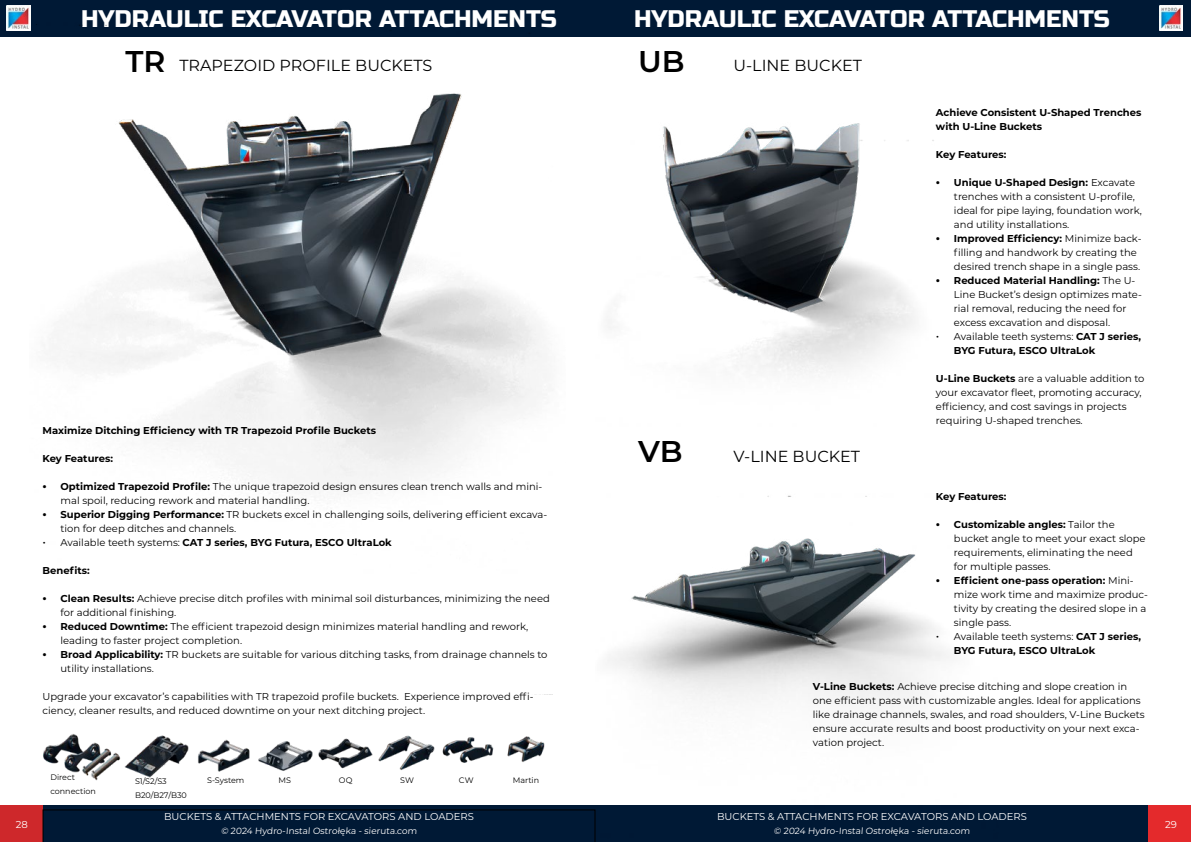
<style>
.page{position:relative;width:1191px;height:842px;background:#fff}
.page>*{position:absolute;margin:0;border:0;box-sizing:border-box;transform-origin:0 0}
.t1{font:600 30px "Montserrat";color:#000}
.t2{font:24px "Russo One";color:#fff}
.t3{font:16px "Montserrat";color:#000}
.t4{font:10px/14px "Montserrat";color:#000}
.t5{font:700 10px/14px "Montserrat";color:#000}
.t6{font:10px "Montserrat";color:#fff}
.t7{font:9px "Montserrat";color:#fff}
.t8{font:8px/14px "Montserrat";color:#000}
.s1{font-weight:600;font-size:30px}
.s2{font-weight:700;font-size:12px}
.s3{font-weight:700}
.s4{font-weight:400;font-size:12px}
.s5{font-weight:400}
</style>
<div class="page">
<div style="left:0;top:0;width:1191px;height:37px;background:#001935"></div>
<img style="left:6px;top:6px;width:24px;height:25px">
<img style="left:1159px;top:6px;width:23px;height:25px">
<div style="left:0;top:805px;width:1191px;height:37px;background:#001935"></div>
<div style="left:0;top:805px;width:43px;height:37px;background:#ce282b"></div>
<div style="left:1148px;top:805px;width:43px;height:37px;background:#e42a2c"></div>
<svg style="left:43px;top:809px;width:552px;height:33px"></svg>
<img style="left:43px;top:734px;width:502px;height:47px">
<img style="left:595px;top:495px;width:354px;height:343px">
<img style="left:608px;top:123px;width:326px;height:252px">
<img style="left:30px;top:5px;width:512px;height:489px">
<h2 class="t2" style="left:81px;top:5px;width:477px">HYDRAULIC EXCAVATOR ATTACHMENTS</h2>
<h2 class="t2" style="left:634px;top:5px;width:477px">HYDRAULIC EXCAVATOR ATTACHMENTS</h2>
<h3 class="t3" style="left:125px;top:55px;width:308px"><span class="s1">TR</span> TRAPEZOID PROFILE BUCKETS</h3>
<p class="t5" style="left:43px;top:423px;width:335px">Maximize Ditching Efficiency with TR Trapezoid Profile Buckets</p>
<p class="t5" style="left:43px;top:451px;width:72px">Key Features:</p>
<p class="t4" style="left:61px;top:479px;width:483px;text-indent:-18px"><span class="s2">•</span> <span class="s3">Optimized Trapezoid Profile:</span> The unique trapezoid design ensures clean trench walls and mini&shy;mal spoil, reducing rework and material handling.</p>
<p class="t4" style="left:61px;top:507px;width:488px;text-indent:-18px"><span class="s2">•</span> <span class="s3">Superior Digging Performance:</span> TR buckets excel in challenging soils, delivering efficient excava&shy;tion for deep ditches and channels.</p>
<p class="t5" style="left:43px;top:535px;width:351px"><span class="s4">•</span> <span class="s5">Available teeth systems:</span> CAT J series, BYG Futura, ESCO UltraLok</p>
<p class="t5" style="left:43px;top:563px;width:49px">Benefits:</p>
<p class="t4" style="left:61px;top:591px;width:491px;text-indent:-18px"><span class="s2">•</span> <span class="s3">Clean Results:</span> Achieve precise ditch profiles with minimal soil disturbances, minimizing the need for additional finishing.</p>
<p class="t4" style="left:61px;top:619px;width:469px;text-indent:-18px"><span class="s2">•</span> <span class="s3">Reduced Downtime:</span> The efficient trapezoid design minimizes material handling and rework, leading to faster project completion.</p>
<p class="t4" style="left:61px;top:647px;width:488px;text-indent:-18px"><span class="s2">•</span> <span class="s3">Broad Applicability:</span> TR buckets are suitable for various ditching tasks, from drainage channels to utility installations.</p>
<p class="t4" style="left:43px;top:689px;width:492px">Upgrade your excavator’s capabilities with TR trapezoid profile buckets. Experience improved effi&shy;ciency, cleaner results, and reduced downtime on your next ditching project.</p>
<p class="t8" style="left:50px;top:770px;width:47px">Direct connection</p>
<p class="t8" style="left:135px;top:774px;width:53px">S1/S2/S3<br>B20/B27/B30</p>
<p class="t8" style="left:207px;top:773px;width:39px">S-System</p>
<p class="t8" style="left:278px;top:773px;width:14px">MS</p>
<p class="t8" style="left:339px;top:773px;width:15px">OQ</p>
<p class="t8" style="left:400px;top:773px;width:15px">SW</p>
<p class="t8" style="left:459px;top:773px;width:16px">CW</p>
<p class="t8" style="left:513px;top:773px;width:28px">Martin</p>
<h1 class="t1" style="left:638px;top:40px;width:48px">UB</h1>
<h3 class="t3" style="left:733px;top:55px;width:130px">U-LINE BUCKET</h3>
<h1 class="t1" style="left:638px;top:430px;width:46px">VB</h1>
<h3 class="t3" style="left:733px;top:445px;width:128px">V-LINE BUCKET</h3>
<p class="t5" style="left:936px;top:105px;width:207px">Achieve Consistent U-Shaped Trenches with U-Line Buckets</p>
<p class="t5" style="left:936px;top:147px;width:72px">Key Features:</p>
<p class="t4" style="left:954px;top:175px;width:189px;text-indent:-18px"><span class="s2">•</span> <span class="s3">Unique U-Shaped Design:</span> Excavate trenches with a consistent U-profile, ideal for pipe laying, foundation work, and utility installations.</p>
<p class="t4" style="left:954px;top:231px;width:189px;text-indent:-18px"><span class="s2">•</span> <span class="s3">Improved Efficiency:</span> Minimize back&shy;filling and handwork by creating the desired trench shape in a single pass.</p>
<p class="t4" style="left:954px;top:273px;width:189px;text-indent:-18px"><span class="s2">•</span> <span class="s3">Reduced Material Handling:</span> The U-Line Bucket’s design optimizes mate&shy;rial removal, reducing the need for excess excavation and disposal.</p>
<p class="t5" style="left:954px;top:329px;width:188px;text-indent:-18px"><span class="s4">•</span> <span class="s5">Available teeth systems:</span> CAT J series,<br>BYG Futura, ESCO UltraLok</p>
<p class="t4" style="left:936px;top:371px;width:210px"><span class="s3">U-Line Buckets</span> are a valuable addition to your excavator fleet, promoting accuracy, efficiency, and cost savings in projects requiring U-shaped trenches.</p>
<p class="t5" style="left:936px;top:489px;width:72px">Key Features:</p>
<p class="t4" style="left:954px;top:517px;width:193px;text-indent:-18px"><span class="s2">•</span> <span class="s3">Customizable angles:</span> Tailor the bucket angle to meet your exact slope requirements, eliminating the need for multiple passes.</p>
<p class="t4" style="left:954px;top:573px;width:195px;text-indent:-18px"><span class="s2">•</span> <span class="s3">Efficient one-pass operation:</span> Mini&shy;mize work time and maximize produc&shy;tivity by creating the desired slope in a single pass.</p>
<p class="t5" style="left:954px;top:629px;width:188px;text-indent:-18px"><span class="s4">•</span> <span class="s5">Available teeth systems:</span> CAT J series,<br>BYG Futura, ESCO UltraLok</p>
<p class="t4" style="left:813px;top:679px;width:333px"><span class="s3">V-Line Buckets:</span> Achieve precise ditching and slope creation in one efficient pass with customizable angles. Ideal for applications like drainage channels, swales, and road shoulders, V-Line Buckets ensure accurate results and boost productivity on your next exca&shy;vation project.</p>
<p class="t6" style="left:717px;top:809px;width:311px">BUCKETS &amp; ATTACHMENTS FOR EXCAVATORS AND LOADERS</p>
<p class="t7" style="left:774px;top:824px;width:198px">© 2024 Hydro-Instal Ostrołęka - sieruta.com</p>
<p class="t6" style="left:164px;top:810px;width:311px">BUCKETS &amp; ATTACHMENTS FOR EXCAVATORS AND LOADERS</p>
<p class="t7" style="left:221px;top:825px;width:198px">© 2024 Hydro-Instal Ostrołęka - sieruta.com</p>
<p class="t6" style="left:16px;top:818px;width:14px">28</p>
<p class="t6" style="left:1165px;top:818px;width:13px">29</p>
</div>
